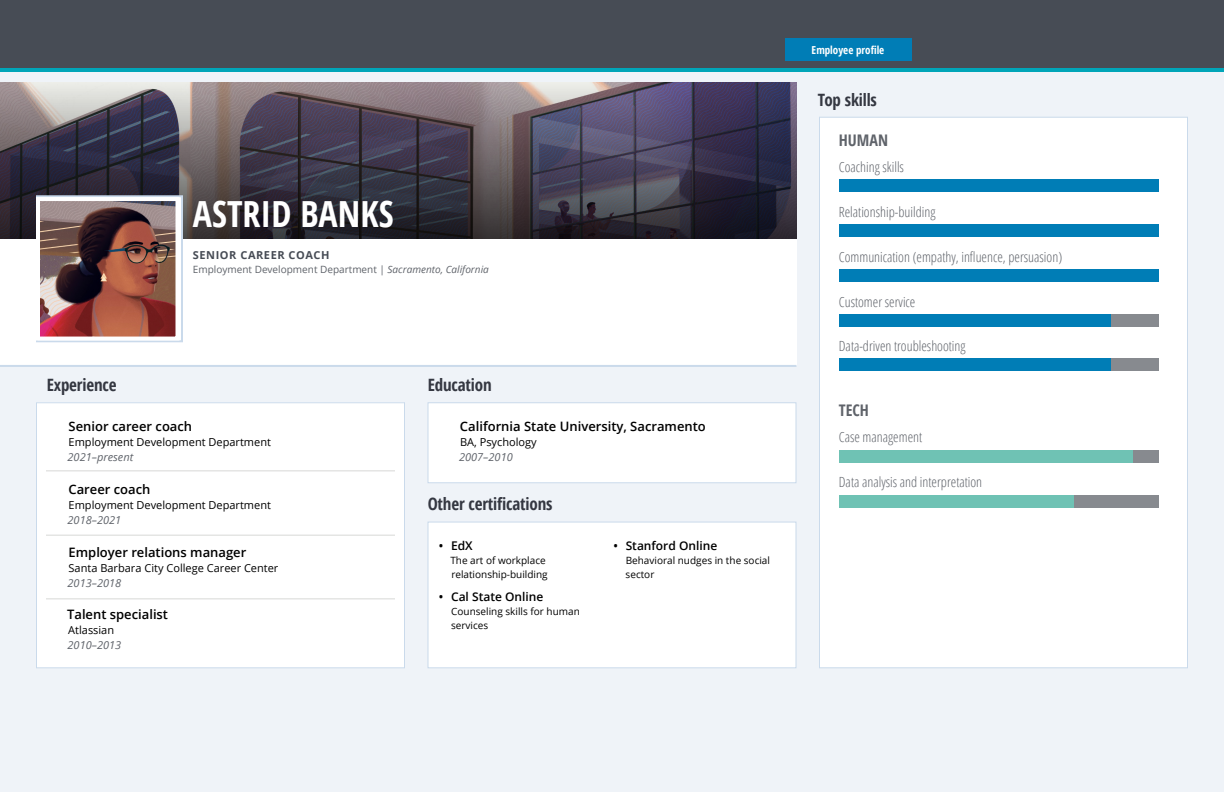
<style>
.page{position:relative;width:1224px;height:792px;background:#eff3f8}
.page>*{position:absolute;margin:0;border:0;box-sizing:border-box;transform-origin:0 0}
.t1{font:700 condensed 36px "Open Sans";color:#fff}
.t2{font:700 condensed 17px "Open Sans";letter-spacing:-.01em;color:#343741}
.t3{font:700 16px "Open Sans Condensed";color:#5f636a}
.t4{font:300 14px "Open Sans Condensed";color:#5f636a}
.t5{font:600 13px "Open Sans";color:#000}
.t6{font:600 12px "Open Sans";color:#000}
.t7{font:11px "Open Sans";color:#000}
.t8{font:italic 11px "Open Sans";color:#5f636a}
.t9{font:700 11px "Open Sans";letter-spacing:.05em;color:#474c55}
.t10{font:700 condensed 11px "Open Sans";color:#fff}
.t11{font:10px/14px "Open Sans";color:#000}
.t12{font:10px "Open Sans";color:#5f636a}
.s1{font-style:italic}
</style>
<div class="page">
<img style="left:0;top:82px;width:796px;height:157px">
<div style="left:0;top:239px;width:796px;height:127px;background:#fff"></div>
<hr style="left:0;top:365px;width:796px;height:2px;background:#cadaeb">
<svg style="left:35px;top:194px;width:149px;height:149px"></svg>
<img style="left:41px;top:202px;width:134px;height:134px">
<div style="left:36px;top:197px;width:144px;height:144px;border:4px solid #fff"></div>
<div style="left:819px;top:117px;width:369px;height:551px;background:#fff;border:1px solid #cadaeb"></div>
<div style="left:36px;top:403px;width:368px;height:265px;background:#fff"></div>
<div style="left:36px;top:402px;width:369px;height:266px;border:1px solid #cadaeb"></div>
<div style="left:428px;top:403px;width:368px;height:80px;background:#fff"></div>
<div style="left:428px;top:402px;width:368px;height:81px;border:1px solid #cadaeb"></div>
<div style="left:428px;top:522px;width:368px;height:146px;background:#fff"></div>
<div style="left:428px;top:522px;width:368px;height:146px;border:1px solid #cadaeb"></div>
<hr style="left:46px;top:471px;width:349px;height:1px;background:#d7d8d6">
<hr style="left:46px;top:535px;width:349px;height:1px;background:#d7d8d6">
<hr style="left:46px;top:599px;width:349px;height:1px;background:#d7d8d6">
<div style="left:839px;top:179px;width:319px;height:13px;background:#007db6"></div>
<div style="left:839px;top:224px;width:319px;height:13px;background:#007db6"></div>
<div style="left:839px;top:314px;width:319px;height:12px;background:#878a8f"></div>
<div style="left:839px;top:359px;width:319px;height:12px;background:#878a8f"></div>
<div style="left:839px;top:450px;width:319px;height:13px;background:#878a8f"></div>
<div style="left:839px;top:495px;width:319px;height:13px;background:#878a8f"></div>
<div style="left:839px;top:269px;width:319px;height:13px;background:#007db6"></div>
<div style="left:839px;top:314px;width:271px;height:12px;background:#007db6"></div>
<div style="left:839px;top:359px;width:271px;height:12px;background:#007db6"></div>
<div style="left:839px;top:450px;width:294px;height:13px;background:#6fc2b4"></div>
<div style="left:839px;top:495px;width:235px;height:13px;background:#6fc2b4"></div>
<div style="left:0;top:0;width:1224px;height:68px;background:#474c55"></div>
<hr style="left:0;top:68px;width:1224px;height:4px;background:#00a5b8">
<div style="left:785px;top:39px;width:126px;height:22px;background:#007db6"></div>
<h1 class="t1" style="left:193px;top:189px;width:202px">ASTRID BANKS</h1>
<p class="t9" style="left:193px;top:248px;width:138px">SENIOR CAREER COACH</p>
<p class="t12" style="left:193px;top:263px;width:297px">Employment Development Department | <span class="s1">Sacramento, California</span></p>
<p class="t2" style="left:47px;top:373px;width:71px">Experience</p>
<p class="t2" style="left:428px;top:373px;width:65px">Education</p>
<p class="t5" style="left:69px;top:418px;width:125px">Senior career coach</p>
<p class="t7" style="left:69px;top:435px;width:204px">Employment Development Department</p>
<p class="t8" style="left:68px;top:450px;width:67px">2021–present</p>
<p class="t5" style="left:68px;top:480px;width:83px">Career coach</p>
<p class="t7" style="left:69px;top:497px;width:204px">Employment Development Department</p>
<p class="t8" style="left:68px;top:512px;width:55px">2018–2021</p>
<p class="t5" style="left:69px;top:543px;width:179px">Employer relations manager</p>
<p class="t7" style="left:69px;top:560px;width:211px">Santa Barbara City College Career Center</p>
<p class="t8" style="left:68px;top:575px;width:55px">2013–2018</p>
<p class="t5" style="left:67px;top:606px;width:102px">Talent specialist</p>
<p class="t7" style="left:68px;top:623px;width:47px">Atlassian</p>
<p class="t8" style="left:68px;top:638px;width:55px">2010–2013</p>
<p class="t5" style="left:460px;top:418px;width:247px">California State University, Sacramento</p>
<p class="t7" style="left:460px;top:435px;width:78px">BA, Psychology</p>
<p class="t8" style="left:459px;top:450px;width:55px">2007–2010</p>
<p class="t2" style="left:428px;top:492px;width:126px">Other certifications</p>
<p class="t6" style="left:439px;top:537px;width:35px">• EdX</p>
<p class="t11" style="left:450px;top:553px;width:99px">The art of workplace relationship-building</p>
<p class="t6" style="left:439px;top:589px;width:106px">• Cal State Online</p>
<p class="t11" style="left:451px;top:604px;width:130px">Counseling skills for human services</p>
<p class="t6" style="left:613px;top:537px;width:105px">• Stanford Online</p>
<p class="t11" style="left:626px;top:553px;width:146px">Behavioral nudges in the social sector</p>
<p class="t10" style="left:812px;top:43px;width:74px">Employee profile</p>
<p class="t2" style="left:818px;top:88px;width:61px">Top skills</p>
<p class="t3" style="left:839px;top:129px;width:51px">HUMAN</p>
<p class="t4" style="left:839px;top:158px;width:67px">Coaching skills</p>
<p class="t4" style="left:839px;top:202px;width:98px">Relationship-building</p>
<p class="t4" style="left:839px;top:247px;width:225px">Communication (empathy, influence, persuasion)</p>
<p class="t4" style="left:839px;top:292px;width:78px">Customer service</p>
<p class="t4" style="left:839px;top:337px;width:128px">Data-driven troubleshooting</p>
<p class="t3" style="left:839px;top:399px;width:32px">TECH</p>
<p class="t4" style="left:839px;top:427px;width:85px">Case management</p>
<p class="t4" style="left:839px;top:472px;width:145px">Data analysis and interpretation</p>
</div>
